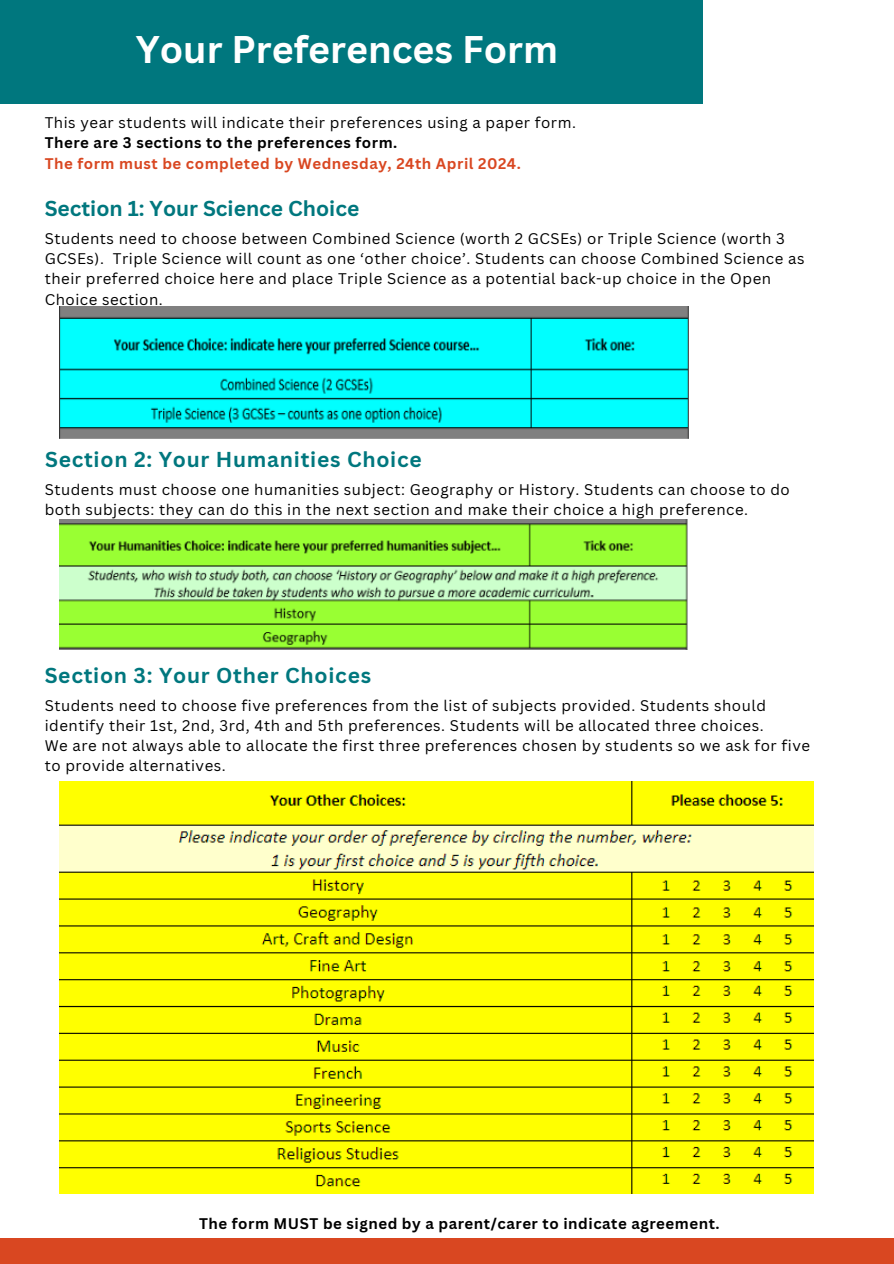
<style>
.page{position:relative;width:894px;height:1264px;background:#fff}
.page>*{position:absolute;margin:0;border:0;box-sizing:border-box;transform-origin:0 0}
.t1{font:700 37.5px "Canva Sans";color:#fff}
.t2{font:700 21px "Canva Sans";letter-spacing:.035em;color:#00777e}
.t3{font:700 21px "Canva Sans";color:#00777e}
.t4{font:15px/20.2px "Canva Sans";letter-spacing:.035em;color:#000}
.t5{font:700 15px "Canva Sans";letter-spacing:.035em;color:#000}
.t6{font:700 15px "Canva Sans";letter-spacing:.035em;color:#d94721}
</style>
<div class="page">
<div style="left:0;top:1238px;width:893px;height:25px;background:#d94721"></div>
<div style="left:0;top:0;width:702px;height:104px;background:#00777e"></div>
<img style="left:59px;top:306px;width:630px;height:133px">
<img style="left:59px;top:519px;width:629px;height:130px">
<img style="left:59px;top:782px;width:754px;height:411px">
<h1 class="t1" style="left:136px;top:22px;width:423px">Your Preferences Form</h1>
<p class="t4" style="left:45px;top:112px;width:532px">This year students will indicate their preferences using a paper form.</p>
<p class="t5" style="left:45px;top:132px;width:354px">There are 3 sections to the preferences form.</p>
<p class="t6" style="left:45px;top:152px;width:477px">The form must be completed by Wednesday, 24th April 2024.</p>
<h2 class="t3" style="left:45px;top:194px;width:316px">Section 1: Your Science Choice</h2>
<p class="t4" style="left:45px;top:228px;width:761px">Students need to choose between Combined Science (worth 2 GCSEs) or Triple Science (worth 3<br>GCSEs). Triple Science will count as one ‘other choice’. Students can choose Combined Science as their preferred choice here and place Triple Science as a potential back-up choice in the Open Choice section.</p>
<h2 class="t2" style="left:45px;top:444px;width:378px">Section 2: Your Humanities Choice</h2>
<p class="t4" style="left:45px;top:479px;width:746px">Students must choose one humanities subject: Geography or History. Students can choose to do both subjects: they can do this in the next section and make their choice a high preference.</p>
<h2 class="t2" style="left:45px;top:660px;width:328px">Section 3: Your Other Choices</h2>
<p class="t4" style="left:45px;top:694px;width:766px">Students need to choose five preferences from the list of subjects provided. Students should identify their 1st, 2nd, 3rd, 4th and 5th preferences. Students will be allocated three choices.<br>We are not always able to allocate the first three preferences chosen by students so we ask for five to provide alternatives.</p>
<p class="t5" style="left:199px;top:1212px;width:522px">The form MUST be signed by a parent/carer to indicate agreement.</p>
</div>
